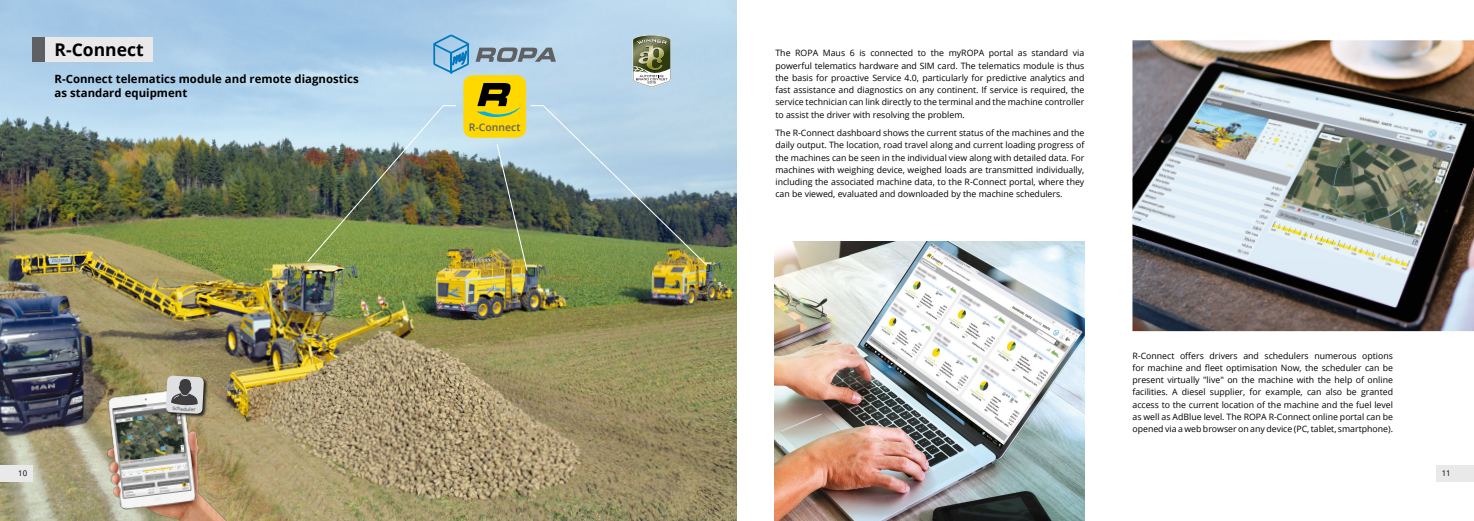
<style>
.page{position:relative;width:1474px;height:521px;background:#fff}
.page>*{position:absolute;margin:0;border:0;box-sizing:border-box;transform-origin:0 0}
.t1{font:700 17.5px "Open Sans";color:#000}
.t2{font:700 11.38px/14px "Open Sans";color:#000}
.t3{font:600 10.41px "Open Sans";color:#5f6062}
.t4{font:8.75px/12.2px "Open Sans";color:#000;text-align:justify}
.t5{font:7.88px "Open Sans";color:#000}
.t6{font:600 4.81px "Open Sans";color:#5f6062}
</style>
<div class="page">
<img style="left:0;top:0;width:737px;height:521px">
<img style="left:1132px;top:40px;width:341px;height:291px">
<img style="left:774px;top:241px;width:310px;height:280px">
<div style="left:39px;top:37px;width:114px;height:25px;background:#e9e9ea"></div>
<div style="left:32px;top:37px;width:13px;height:25px;background:#5f6062"></div>
<img style="left:96px;top:382px;width:136px;height:139px">
<div style="left:166px;top:375px;width:43px;height:44px;background:#000;opacity:.75"></div>
<svg style="left:165px;top:375px;width:39px;height:39px;background:#a8a8a5"></svg>
<div style="left:0;top:465px;width:32px;height:16px;background:#e9e9ea"></div>
<div style="left:1436px;top:465px;width:37px;height:16px;background:#e9e9ea"></div>
<img style="left:306px;top:33px;width:402px;height:239px">
<h1 class="t1" style="left:55px;top:37px;width:91px">R-Connect</h1>
<h2 class="t2" style="left:55px;top:72px;width:306px">R-Connect telematics module and remote diagnostics as standard equipment</h2>
<p class="t6" style="left:173px;top:405px;width:25px;rotate:3deg">Scheduler</p>
<p class="t3" style="left:469px;top:121px;width:53px">R-Connect</p>
<p class="t4" style="left:775px;top:47px;width:310px">The ROPA Maus 6 is connected to the myROPA portal as standard via powerful telematics hardware and SIM card. The telematics module is thus the basis for proactive Service 4.0, particularly for predictive analytics and fast assistance and diagnostics on any continent. If service is required, the service technician can link directly to the terminal and the machine controller to assist the driver with resolving the problem.</p>
<p class="t4" style="left:775px;top:126px;width:310px">The R-Connect dashboard shows the current status of the machines and the daily output. The location, road travel along and current loading progress of the machines can be seen in the individual view along with detailed data. For machines with weighing device, weighed loads are transmitted individually, including the associated machine data, to the R-Connect portal, where they can be viewed, evaluated and downloaded by the machine schedulers.</p>
<p class="t4" style="left:1132px;top:349px;width:262px">R-Connect offers drivers and schedulers numerous options for machine and fleet optimisation Now, the scheduler can be present virtually "live" on the machine with the help of online facilities. A diesel supplier, for example, can also be granted access to the current location of the machine and the fuel level as well as AdBlue level. The ROPA R-Connect online portal can be opened via a web browser on any device (PC, tablet, smartphone).</p>
<p class="t5" style="left:18px;top:468px;width:11px">10</p>
<p class="t5" style="left:1441px;top:468px;width:11px">11</p>
</div>
